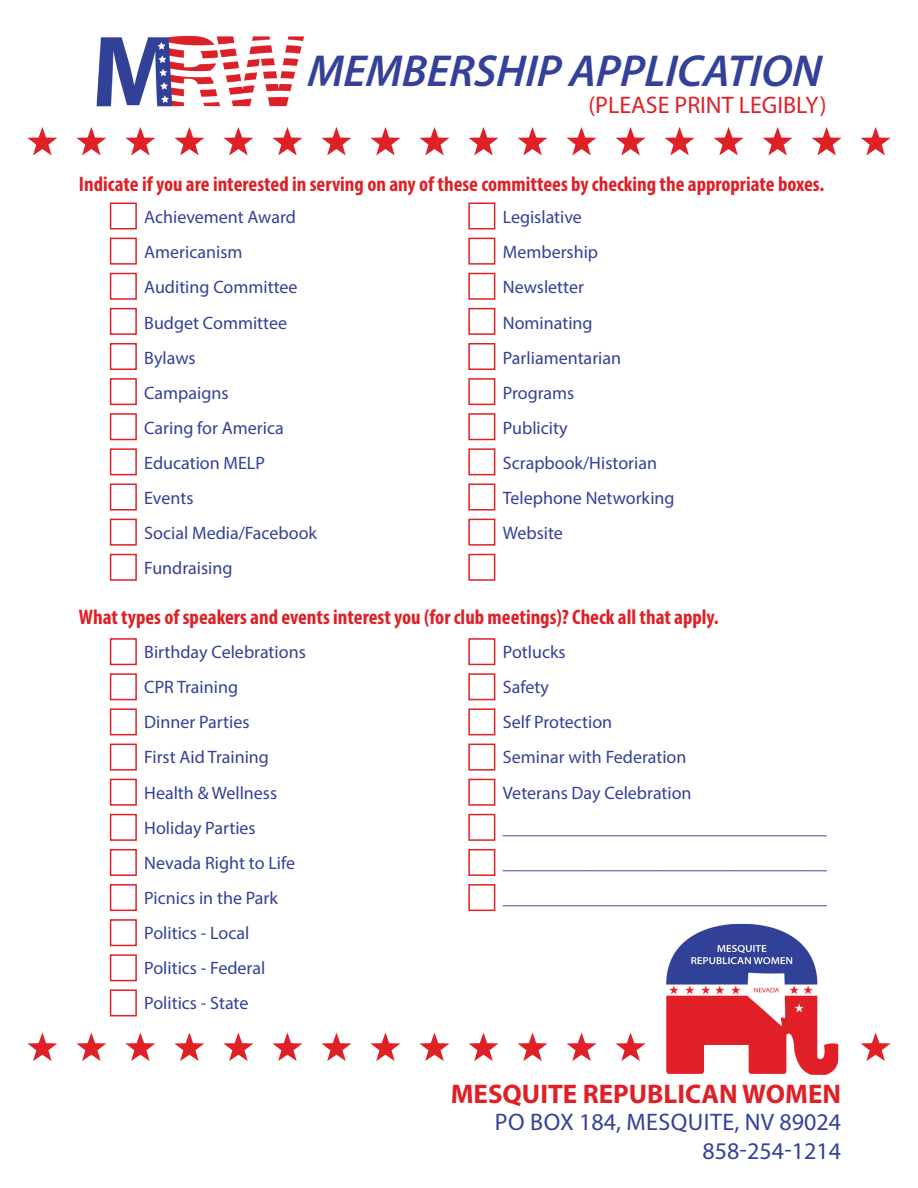
<style>
.page{position:relative;width:918px;height:1188px;background:#fff}
.page>*{position:absolute;margin:0;border:0;box-sizing:border-box;transform-origin:0 0}
.t1{font:italic 600 45px "Myriad Pro";color:#334198}
.t2{font:700 27px "Myriad Pro";color:#df2027}
.t3{font:24px/28.8px "Myriad Pro";color:#334198;text-align:right}
.t4{font:24px "Myriad Pro";color:#df2027}
.t5{font:700 condensed 21px "Myriad Pro";color:#df2027}
.t6{font:18px/35.1px "Myriad Pro";color:#334198}
</style>
<div class="page">
<img style="left:96px;top:35px;width:209px;height:72px">
<svg style="left:27px;top:127px;width:30px;height:28px"></svg>
<svg style="left:223px;top:127px;width:30px;height:28px"></svg>
<svg style="left:125px;top:127px;width:30px;height:28px"></svg>
<svg style="left:321px;top:127px;width:30px;height:28px"></svg>
<svg style="left:76px;top:127px;width:30px;height:28px"></svg>
<svg style="left:272px;top:127px;width:30px;height:28px"></svg>
<svg style="left:174px;top:127px;width:30px;height:28px"></svg>
<svg style="left:370px;top:127px;width:30px;height:28px"></svg>
<svg style="left:419px;top:127px;width:30px;height:28px"></svg>
<svg style="left:469px;top:127px;width:30px;height:28px"></svg>
<svg style="left:665px;top:127px;width:30px;height:28px"></svg>
<svg style="left:567px;top:127px;width:30px;height:28px"></svg>
<svg style="left:763px;top:127px;width:30px;height:28px"></svg>
<svg style="left:518px;top:127px;width:30px;height:28px"></svg>
<svg style="left:714px;top:127px;width:30px;height:28px"></svg>
<svg style="left:616px;top:127px;width:30px;height:28px"></svg>
<svg style="left:812px;top:127px;width:30px;height:28px"></svg>
<svg style="left:861px;top:127px;width:30px;height:28px"></svg>
<svg style="left:27px;top:1033px;width:30px;height:28px"></svg>
<svg style="left:223px;top:1033px;width:30px;height:28px"></svg>
<svg style="left:125px;top:1033px;width:30px;height:28px"></svg>
<svg style="left:321px;top:1033px;width:30px;height:28px"></svg>
<svg style="left:76px;top:1033px;width:30px;height:28px"></svg>
<svg style="left:272px;top:1033px;width:30px;height:28px"></svg>
<svg style="left:174px;top:1033px;width:30px;height:28px"></svg>
<svg style="left:370px;top:1033px;width:30px;height:28px"></svg>
<svg style="left:419px;top:1033px;width:30px;height:28px"></svg>
<svg style="left:469px;top:1033px;width:30px;height:28px"></svg>
<svg style="left:567px;top:1033px;width:30px;height:28px"></svg>
<svg style="left:518px;top:1033px;width:30px;height:28px"></svg>
<svg style="left:616px;top:1033px;width:30px;height:28px"></svg>
<svg style="left:861px;top:1033px;width:30px;height:28px"></svg>
<img style="left:666px;top:925px;width:171px;height:149px">
<div style="left:110px;top:202px;width:27px;height:28px;background:#fff;border:2px solid #df2027"></div>
<div style="left:110px;top:238px;width:27px;height:27px;background:#fff;border:2px solid #df2027"></div>
<div style="left:110px;top:378px;width:27px;height:27px;background:#fff;border:2px solid #df2027"></div>
<div style="left:110px;top:308px;width:27px;height:27px;background:#fff;border:2px solid #df2027"></div>
<div style="left:110px;top:448px;width:27px;height:27px;background:#fff;border:2px solid #df2027"></div>
<div style="left:110px;top:273px;width:27px;height:27px;background:#fff;border:2px solid #df2027"></div>
<div style="left:110px;top:413px;width:27px;height:27px;background:#fff;border:2px solid #df2027"></div>
<div style="left:110px;top:343px;width:27px;height:27px;background:#fff;border:2px solid #df2027"></div>
<div style="left:110px;top:484px;width:27px;height:27px;background:#fff;border:2px solid #df2027"></div>
<div style="left:110px;top:554px;width:27px;height:27px;background:#fff;border:2px solid #df2027"></div>
<div style="left:110px;top:519px;width:27px;height:27px;background:#fff;border:2px solid #df2027"></div>
<div style="left:110px;top:638px;width:27px;height:27px;background:#fff;border:2px solid #df2027"></div>
<div style="left:110px;top:673px;width:27px;height:27px;background:#fff;border:2px solid #df2027"></div>
<div style="left:110px;top:814px;width:27px;height:27px;background:#fff;border:2px solid #df2027"></div>
<div style="left:110px;top:744px;width:27px;height:27px;background:#fff;border:2px solid #df2027"></div>
<div style="left:110px;top:884px;width:27px;height:27px;background:#fff;border:2px solid #df2027"></div>
<div style="left:110px;top:708px;width:27px;height:27px;background:#fff;border:2px solid #df2027"></div>
<div style="left:110px;top:849px;width:27px;height:27px;background:#fff;border:2px solid #df2027"></div>
<div style="left:110px;top:779px;width:27px;height:27px;background:#fff;border:2px solid #df2027"></div>
<div style="left:110px;top:919px;width:27px;height:27px;background:#fff;border:2px solid #df2027"></div>
<div style="left:110px;top:989px;width:27px;height:27px;background:#fff;border:2px solid #df2027"></div>
<div style="left:110px;top:954px;width:27px;height:27px;background:#fff;border:2px solid #df2027"></div>
<div style="left:468px;top:202px;width:27px;height:28px;background:#fff;border:2px solid #df2027"></div>
<div style="left:468px;top:238px;width:27px;height:27px;background:#fff;border:2px solid #df2027"></div>
<div style="left:468px;top:378px;width:27px;height:27px;background:#fff;border:2px solid #df2027"></div>
<div style="left:468px;top:308px;width:27px;height:27px;background:#fff;border:2px solid #df2027"></div>
<div style="left:468px;top:448px;width:27px;height:27px;background:#fff;border:2px solid #df2027"></div>
<div style="left:468px;top:273px;width:27px;height:27px;background:#fff;border:2px solid #df2027"></div>
<div style="left:468px;top:413px;width:27px;height:27px;background:#fff;border:2px solid #df2027"></div>
<div style="left:468px;top:343px;width:27px;height:27px;background:#fff;border:2px solid #df2027"></div>
<div style="left:468px;top:484px;width:27px;height:27px;background:#fff;border:2px solid #df2027"></div>
<div style="left:468px;top:554px;width:27px;height:27px;background:#fff;border:2px solid #df2027"></div>
<div style="left:468px;top:519px;width:27px;height:27px;background:#fff;border:2px solid #df2027"></div>
<div style="left:468px;top:638px;width:27px;height:27px;background:#fff;border:2px solid #df2027"></div>
<div style="left:468px;top:673px;width:27px;height:27px;background:#fff;border:2px solid #df2027"></div>
<div style="left:468px;top:814px;width:27px;height:27px;background:#fff;border:2px solid #df2027"></div>
<div style="left:468px;top:744px;width:27px;height:27px;background:#fff;border:2px solid #df2027"></div>
<div style="left:468px;top:884px;width:27px;height:27px;background:#fff;border:2px solid #df2027"></div>
<div style="left:468px;top:708px;width:27px;height:27px;background:#fff;border:2px solid #df2027"></div>
<div style="left:468px;top:849px;width:27px;height:27px;background:#fff;border:2px solid #df2027"></div>
<div style="left:468px;top:779px;width:27px;height:27px;background:#fff;border:2px solid #df2027"></div>
<h1 class="t1" style="left:307px;top:42px;width:515px">MEMBERSHIP APPLICATION</h1>
<h3 class="t4" style="left:588px;top:90px;width:240px">(PLEASE PRINT LEGIBLY)</h3>
<p class="t5" style="left:79px;top:171px;width:747px">Indicate if you are interested in serving on any of these committees by checking the appropriate boxes.</p>
<p class="t6" style="left:144px;top:199px;width:174px">Achievement Award<br>Americanism<br>Auditing Committee<br>Budget Committee<br>Bylaws<br>Campaigns<br>Caring for America<br>Education MELP<br>Events<br>Social Media/Facebook<br>Fundraising</p>
<p class="t6" style="left:503px;top:199px;width:173px">Legislative<br>Membership<br>Newsletter<br>Nominating<br>Parliamentarian<br>Programs<br>Publicity<br>Scrapbook/Historian<br>Telephone Networking<br>Website</p>
<p class="t5" style="left:79px;top:603px;width:641px">What types of speakers and events interest you (for club meetings)? Check all that apply.</p>
<p class="t6" style="left:144px;top:634px;width:163px">Birthday Celebrations<br>CPR Training<br>Dinner Parties<br>First Aid Training<br>Health &amp; Wellness<br>Holiday Parties<br>Nevada Right to Life<br>Picnics in the Park<br>Politics - Local<br>Politics - Federal<br>Politics - State</p>
<p class="t6" style="left:503px;top:634px;width:326px">Potlucks<br>Safety<br>Self Protection<br>Seminar with Federation<br>Veterans Day Celebration ____________________________________ ____________________________________ ____________________________________</p>
<h2 class="t2" style="left:451px;top:1076px;width:392px">MESQUITE REPUBLICAN WOMEN</h2>
<h3 class="t3" style="left:495px;top:1107px;width:348px">PO BOX 184, MESQUITE, NV 89024<br>858-254-1214</h3>
</div>
